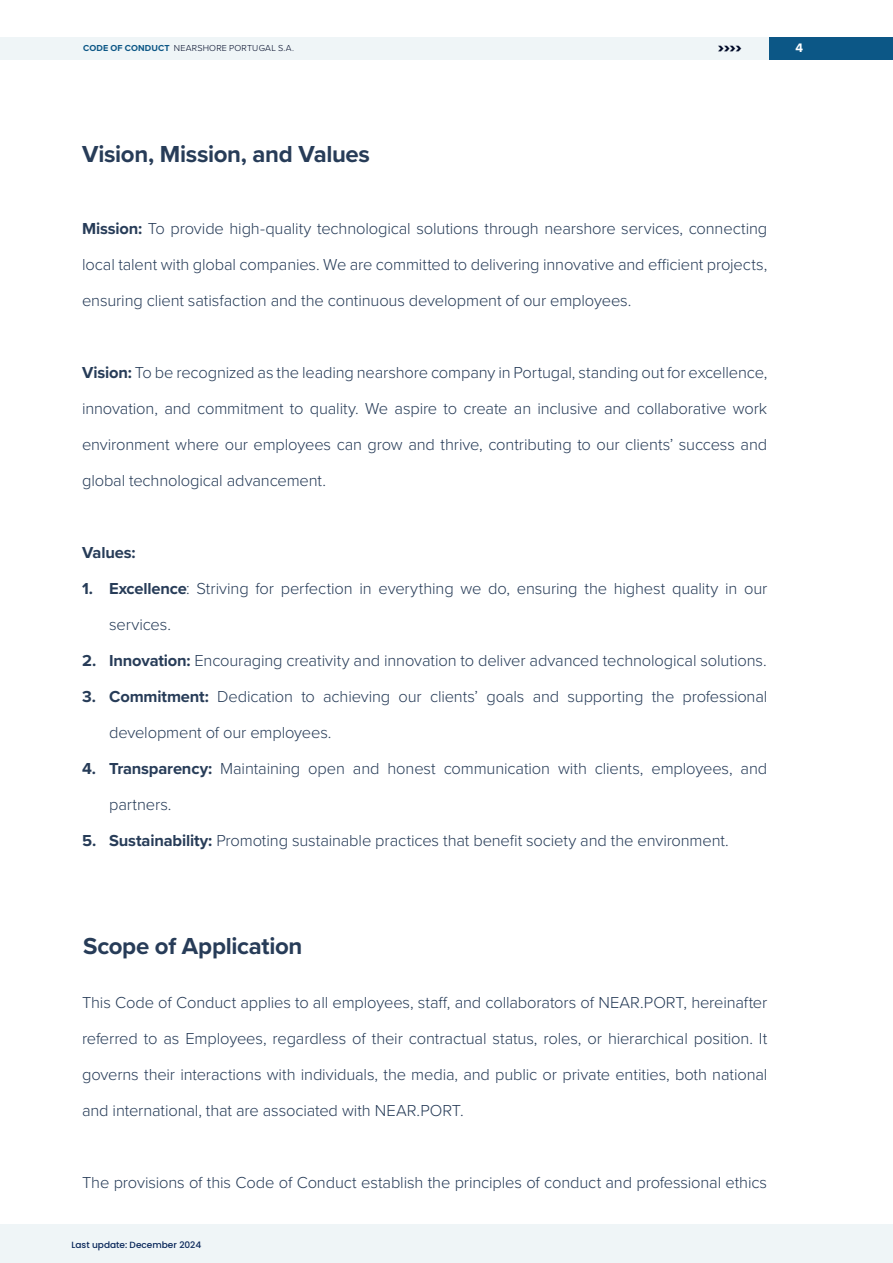
<style>
.page{position:relative;width:893px;height:1263px;background:#fff}
.page>*{position:absolute;margin:0;border:0;box-sizing:border-box;transform-origin:0 0}
.Copy_Text_08_14_Left{font:700 24px "Proxima Nova";letter-spacing:-.015em;color:#273c58}
.Copy_Text_08_14_Full_Length{font:300 16.5px/36px "Proxima Nova";letter-spacing:-.01em;color:#273c58;text-align:justify}
.Copy_Text_08_14_Full_Length-2{font:700 16.5px "Proxima Nova";letter-spacing:-.01em;color:#273c58}
.t1{font:700 12.75px "Poppins";color:#000927}
.t2{font:700 12.75px "Proxima Nova";color:#fff}
.t3{font:300 9px "Proxima Nova";letter-spacing:.025em;color:#000927}
.t4{font:500 9px "Poppins";color:#082659}
.s1{font-weight:700;color:#0c5786}
.s2{font-weight:700}
</style>
<div class="page">
<div style="left:769px;top:37px;width:124px;height:23px;background:#0c5786"></div>
<div style="left:0;top:37px;width:769px;height:23px;background:#eff5f7"></div>
<div style="left:0;top:1224px;width:893px;height:39px;background:#eff5f7"></div>
<p class="t3" style="left:83px;top:42px;width:212px"><span class="s1">CODE OF CONDUCT</span> NEARSHORE PORTUGAL S.A.</p>
<p class="t1" style="left:717px;top:41px;width:26px">&gt;&gt;&gt;&gt;</p>
<p class="t2" style="left:795px;top:38px;width:9px">4</p>
<p class="Copy_Text_08_14_Left" style="left:82px;top:136px;width:289px">Vision, Mission, and Values</p>
<p class="Copy_Text_08_14_Full_Length" style="left:82px;top:210px;width:687px"><span class="s2">Mission:</span> To provide high-quality technological solutions through nearshore services, connecting local talent with global companies. We are committed to delivering innovative and efficient projects, ensuring client satisfaction and the continuous development of our employees.</p>
<p class="Copy_Text_08_14_Full_Length" style="left:82px;top:354px;width:687px"><span class="s2">Vision:</span> To be recognized as the leading nearshore company in Portugal, standing out for excellence, innovation, and commitment to quality. We aspire to create an inclusive and collaborative work environment where our employees can grow and thrive, contributing to our clients’ success and global technological advancement.</p>
<p class="Copy_Text_08_14_Full_Length-2" style="left:82px;top:540px;width:55px">Values:</p>
<p class="Copy_Text_08_14_Full_Length" style="left:109px;top:570px;width:660px;text-indent:-27px"><span class="s2">1. Excellence</span>: Striving for perfection in everything we do, ensuring the highest quality in our services.</p>
<p class="Copy_Text_08_14_Full_Length" style="left:82px;top:642px;width:686px"><span class="s2">2. Innovation:</span> Encouraging creativity and innovation to deliver advanced technological solutions.</p>
<p class="Copy_Text_08_14_Full_Length" style="left:109px;top:678px;width:660px;text-indent:-27px"><span class="s2">3. Commitment:</span> Dedication to achieving our clients’ goals and supporting the professional development of our employees.</p>
<p class="Copy_Text_08_14_Full_Length" style="left:109px;top:750px;width:660px;text-indent:-27px"><span class="s2">4. Transparency:</span> Maintaining open and honest communication with clients, employees, and partners.</p>
<p class="Copy_Text_08_14_Full_Length" style="left:82px;top:822px;width:648px"><span class="s2">5. Sustainability:</span> Promoting sustainable practices that benefit society and the environment.</p>
<p class="Copy_Text_08_14_Left" style="left:83px;top:928px;width:221px">Scope of Application</p>
<p class="Copy_Text_08_14_Full_Length" style="left:82px;top:984px;width:687px">This Code of Conduct applies to all employees, staff, and collaborators of NEAR.PORT, hereinafter referred to as Employees, regardless of their contractual status, roles, or hierarchical position. It governs their interactions with individuals, the media, and public or private entities, both national and international, that are associated with NEAR.PORT.</p>
<p class="Copy_Text_08_14_Full_Length" style="left:82px;top:1164px;width:687px">The provisions of this Code of Conduct establish the principles of conduct and professional ethics</p>
<p class="t4" style="left:71px;top:1239px;width:131px">Last update: December 2024</p>
</div>
